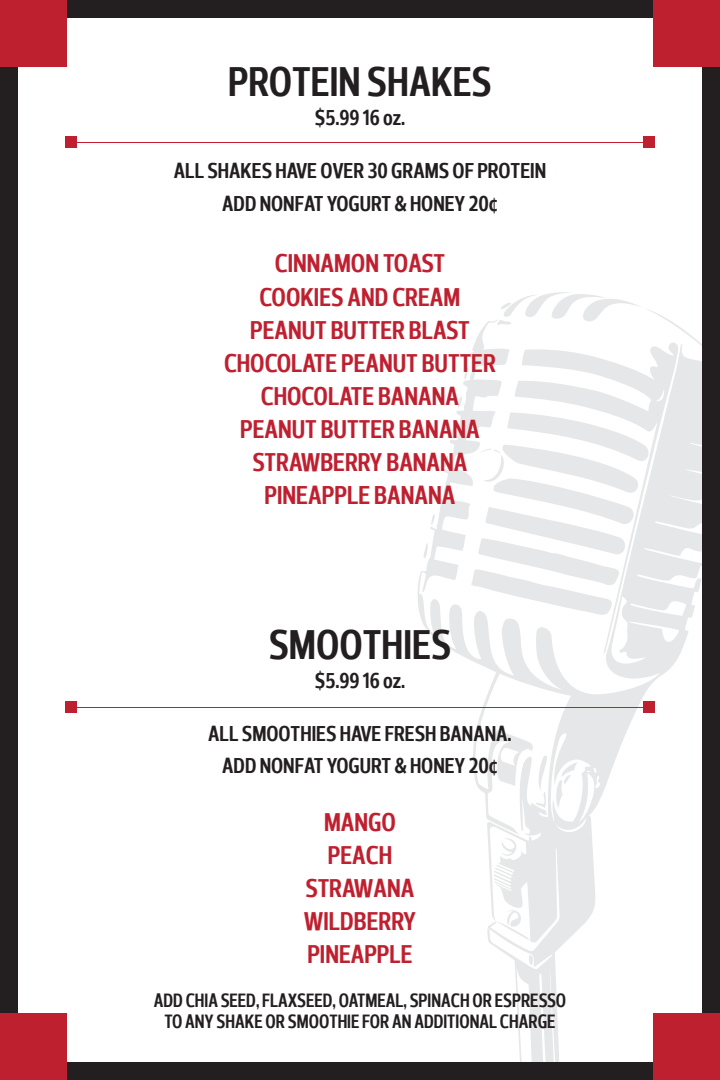
<style>
.page{position:relative;width:720px;height:1080px;background:#fff}
.page>*{position:absolute;margin:0;border:0;box-sizing:border-box;transform-origin:0 0}
.t1{font:700 condensed 42px "Prelo W01";color:#231f20}
.t2{font:700 condensed 26.15px "Prelo W01";color:#bf202f}
.t3{font:700 condensed 26px/33.1px "Prelo W01";color:#bf202f;text-align:center}
.t4{font:700 condensed 21.8px/32.4px "Prelo W01";color:#231f20;text-align:center}
.t5{font:700 condensed 19.5px/20.5px "Prelo W01";color:#231f20;text-align:center;scale:.95 1}
</style>
<div class="page">
<div style="left:0;top:0;width:18px;height:1080px;background:#231f20"></div>
<div style="left:702px;top:0;width:18px;height:1080px;background:#231f20"></div>
<div style="left:18px;top:1062px;width:651px;height:18px;background:#231f20"></div>
<div style="left:18px;top:0;width:651px;height:18px;background:#231f20"></div>
<div style="left:0;top:1014px;width:66px;height:66px;background:#bf202f"></div>
<div style="left:0;top:0;width:66px;height:66px;background:#bf202f"></div>
<div style="left:654px;top:1014px;width:66px;height:66px;background:#bf202f"></div>
<div style="left:654px;top:0;width:66px;height:66px;background:#bf202f"></div>
<svg style="left:417px;top:292px;width:285px;height:770px"></svg>
<svg style="left:422px;top:320px;width:256px;height:645px"></svg>
<hr style="left:71px;top:707px;width:578px;height:1px;background:#bf202f">
<div style="left:65px;top:702px;width:12px;height:12px;background:#bf202f"></div>
<div style="left:643px;top:702px;width:12px;height:12px;background:#bf202f"></div>
<hr style="left:71px;top:142px;width:578px;height:1px;background:#bf202f">
<div style="left:65px;top:136px;width:12px;height:12px;background:#bf202f"></div>
<div style="left:643px;top:136px;width:12px;height:12px;background:#bf202f"></div>
<h1 class="t1" style="left:228px;top:60px;width:265px">PROTEIN SHAKES</h1>
<p class="t4" style="left:315px;top:102px;width:92px">$5.99 16 oz.</p>
<p class="t4" style="left:174px;top:155px;width:374px">ALL SHAKES HAVE OVER 30 GRAMS OF PROTEIN<br>ADD NONFAT YOGURT &amp; HONEY 20¢</p>
<p class="t3" style="left:224px;top:247px;width:273px">CINNAMON TOAST<br>COOKIES AND CREAM<br>PEANUT BUTTER BLAST<br>CHOCOLATE PEANUT BUTTER<br>CHOCOLATE BANANA<br>PEANUT BUTTER BANANA<br>STRAWBERRY BANANA</p>
<p class="t2" style="left:264px;top:481px;width:193px">PINEAPPLE BANANA</p>
<h1 class="t1" style="left:269px;top:623px;width:184px">SMOOTHIES</h1>
<p class="t4" style="left:315px;top:665px;width:92px">$5.99 16 oz.</p>
<p class="t4" style="left:208px;top:718px;width:305px;line-height:32px">ALL SMOOTHIES HAVE FRESH BANANA.<br>ADD NONFAT YOGURT &amp; HONEY 20¢</p>
<p class="t3" style="left:304px;top:805px;width:114px">MANGO<br>PEACH<br>STRAWANA<br>WILDBERRY<br>PINEAPPLE</p>
<p class="t5" style="left:154px;top:991px;width:436px">ADD CHIA SEED, FLAXSEED, OATMEAL, SPINACH OR ESPRESSO<br>TO ANY SHAKE OR SMOOTHIE FOR AN ADDITIONAL CHARGE</p>
</div>
